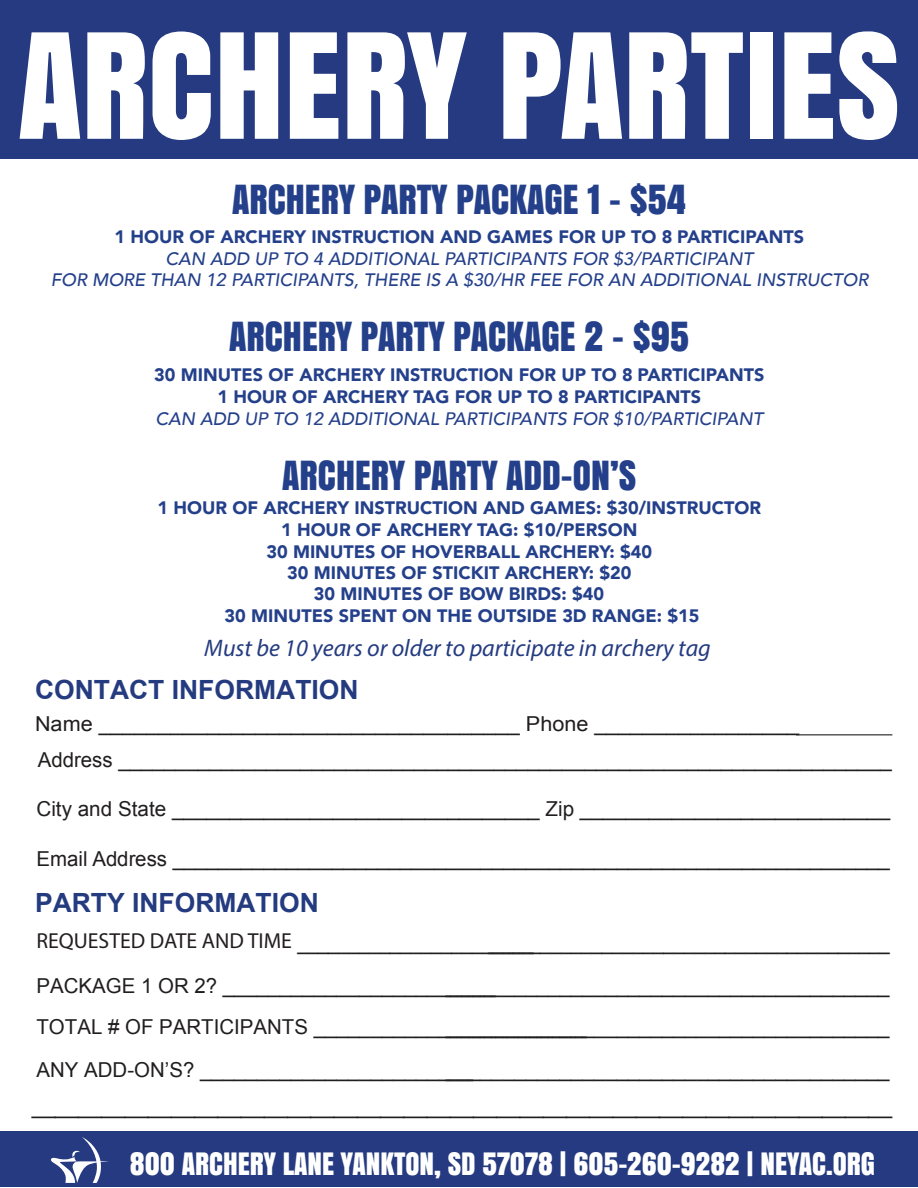
<style>
.page{position:relative;width:918px;height:1188px;background:#fff}
.page>*{position:absolute;margin:0;border:0;box-sizing:border-box;transform-origin:0 0}
.t1{font:136.8px "Anton";color:#fff}
.t2{font:37.5px "Anton";color:#24408b}
.t3{font:28.8px "Anton";color:#fff}
.t4{font:700 26.55px "Arial";color:#243b80}
.t5{font:italic 24px "Myriad Pro";color:#243b80}
.t6{font:20.55px/43.2px "Arial";color:#211e1e;text-align:right}
.t7{font:20.55px/35.5px "Arial";color:#211e1e;scale:1.05 1}
.t8{font:20.55px "Arial";color:#211e1e;scale:.9 1}
.t9{font:20.55px "Arial";color:#211e1e;scale:2.03 1}
.t10{font:900 18px/21.5px "Avenir";color:#24408b;text-align:center}
.t11{font:italic 500 18px/21.6px "Avenir";color:#24408b;text-align:center}
.s1{font-family:"Myriad Pro";font-size:21.75px;color:#231f20}
</style>
<div class="page">
<div style="left:0;top:0;width:918px;height:158px;background:#253a80"></div>
<div style="left:0;top:1131px;width:918px;height:56px;background:#253a80"></div>
<svg style="left:51px;top:1137px;width:58px;height:46px"></svg>
<hr style="left:796px;top:734px;width:96px;height:1px;background:#231f20">
<h1 class="t1" style="left:18px;top:-22px;width:883px">ARCHERY PARTIES</h1>
<h2 class="t2" style="left:232px;top:170px;width:456px">ARCHERY PARTY PACKAGE 1 - $54</h2>
<p class="t10" style="left:115px;top:226px;width:691px">1 HOUR OF ARCHERY INSTRUCTION AND GAMES FOR UP TO 8 PARTICIPANTS</p>
<p class="t11" style="left:51px;top:248px;width:819px">CAN ADD UP TO 4 ADDITIONAL PARTICIPANTS FOR $3/PARTICIPANT<br>FOR MORE THAN 12 PARTICIPANTS, THERE IS A $30/HR FEE FOR AN ADDITIONAL INSTRUCTOR</p>
<h2 class="t2" style="left:229px;top:307px;width:462px">ARCHERY PARTY PACKAGE 2 - $95</h2>
<p class="t10" style="left:154px;top:364px;width:612px">30 MINUTES OF ARCHERY INSTRUCTION FOR UP TO 8 PARTICIPANTS<br>1 HOUR OF ARCHERY TAG FOR UP TO 8 PARTICIPANTS</p>
<p class="t11" style="left:156px;top:408px;width:609px">CAN ADD UP TO 12 ADDITIONAL PARTICIPANTS FOR $10/PARTICIPANT</p>
<h2 class="t2" style="left:282px;top:445px;width:355px">ARCHERY PARTY ADD-ON’S</h2>
<p class="t10" style="left:158px;top:497px;width:605px">1 HOUR OF ARCHERY INSTRUCTION AND GAMES: $30/INSTRUCTOR 1 HOUR OF ARCHERY TAG: $10/PERSON<br>30 MINUTES OF HOVERBALL ARCHERY: $40<br>30 MINUTES OF STICKIT ARCHERY: $20<br>30 MINUTES OF BOW BIRDS: $40<br>30 MINUTES SPENT ON THE OUTSIDE 3D RANGE: $15</p>
<p class="t5" style="left:204px;top:634px;width:508px">Must be 10 years or older to participate in archery tag</p>
<p class="t4" style="left:35px;top:673px;width:325px">CONTACT INFORMATION</p>
<p class="t7" style="left:35px;top:707px;width:817px">Name ___________________________________ Phone _________________<br>Address ____________________________________________________________________</p>
<p class="t6" style="left:36px;top:788px;width:855px">City and State ________________________________ Zip ___________________________</p>
<p class="t6" style="left:36px;top:837px;width:855px">Email Address _______________________________________________________________</p>
<p class="t4" style="left:35px;top:885px;width:285px">PARTY INFORMATION</p>
<p class="t8" style="left:36px;top:929px;width:950px"><span class="s1">R E Q U E S T E D D A T E A N D T I M E</span> _______________________________________ _______________________</p>
<p class="t6" style="left:36px;top:965px;width:461px">P A C K A G E O1 R ________________________?2</p>
<p class="t6" style="left:446px;top:965px;width:445px">_______________________________________</p>
<p class="t6" style="left:36px;top:1005px;width:552px">TOTAL # OF PARTICIPANTS ________________________</p>
<p class="t6" style="left:36px;top:1005px;width:855px">_______________________________________<br>A N Y A D D O- N S ’ _______________________________________ ________________________?</p>
<p class="t9" style="left:32px;top:1093px;width:425px">_____________________________________</p>
<h3 class="t3" style="left:130px;top:1141px;width:747px">800 ARCHERY LANE YANKTON, SD 57078 | 605-260-9282 | NEYAC.ORG</h3>
</div>
